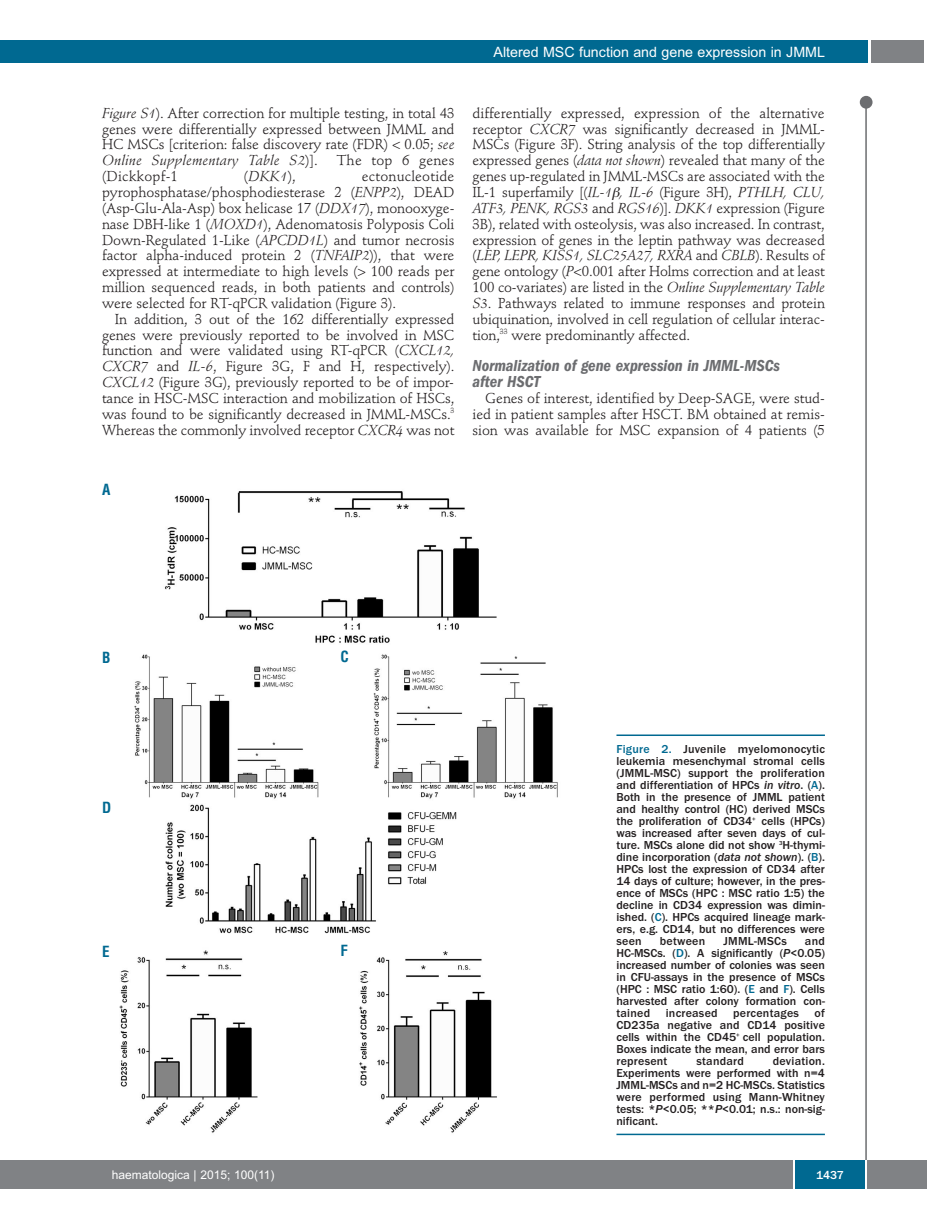
<style>
.page{position:relative;width:927px;height:1225px;background:#fff}
.page>*{position:absolute;margin:0;border:0;box-sizing:border-box;transform-origin:0 0}
.t1{font:italic 600 condensed 16.5px/15.9px "Franklin Gothic";color:#6c6d70}
.t2{font:700 condensed 15px "Helvetica";color:#006991}
.t3{font:14.25px/15.9px "Stempel Schneidler";letter-spacing:-.005em;color:#231f20;text-align:justify}
.t4{font:14.25px "Arial";color:#fff}
.t5{font:14.25px "Stempel Schneidler";letter-spacing:.015em;color:#231f20}
.t6{font:italic 14.25px "Stempel Schneidler";color:#231f20}
.t7{font:500 12px/12px "Franklin Gothic";color:#231f20;text-align:justify}
.t8{font:500 12px "Franklin Gothic";letter-spacing:.02em;color:#231f20}
.t9{font:12px "Arial";color:#fff}
.t10{font:500 12px "Franklin Gothic";color:#fff}
.s1{font-style:italic}
.s2{font-style:normal}
.s3{color:#006991}
</style>
<div class="page">
<div style="left:860px;top:96px;width:12px;height:13px;background:#6c6d70;border-radius:50%"></div>
<hr style="left:865px;top:98px;width:2px;height:1062px;background:#6c6d70">
<div style="left:871px;top:40px;width:52px;height:22px;background:#808285"></div>
<div style="left:18px;top:40px;width:849px;height:22px;background:#006991"></div>
<div style="left:17px;top:1160px;width:910px;height:28px;background:#808285"></div>
<div style="left:795px;top:1160px;width:70px;height:28px;background:#006991"></div>
<hr style="left:793px;top:1160px;width:2px;height:28px;background:#fff">
<hr style="left:865px;top:1160px;width:2px;height:28px;background:#fff">
<div style="left:0;top:40px;width:19px;height:22px;background:#006991"></div>
<div style="left:0;top:1160px;width:18px;height:28px;background:#808285"></div>
<img style="left:119px;top:491px;width:439px;height:642px">
<hr style="left:616px;top:734px;width:209px;height:2px;background:#006991">
<hr style="left:616px;top:1133px;width:209px;height:2px;background:#006991">
<p class="t4" style="left:494px;top:44px;width:333px">Altered MSC function and gene expression in JMML</p>
<p class="t3" style="left:102px;top:106px;width:354px"><span class="s1">Figure S1</span>). After correction for multiple testing, in total 43 genes were differentially expressed between JMML and HC MSCs [criterion: false discovery rate (FDR) &lt; 0.05; <span class="s1">see Online Supplementary Table S2</span>)].</p>
<p class="t5" style="left:337px;top:154px;width:119px">The top 6 genes</p>
<p class="t3" style="left:102px;top:170px;width:354px;text-indent:260px">ectonucleotide pyrophosphatase/phosphodiesterase 2 (<span class="s1">ENPP2</span>), DEAD (Asp-Glu-Ala-Asp) box helicase 17 (<span class="s1">DDX17</span>), monooxyge&shy;nase DBH-like 1 (<span class="s1">MOXD1</span>), Adenomatosis Polyposis Coli Down-Regulated 1-Like (<span class="s1">APCDD1L</span>) and tumor necrosis factor alpha-induced protein 2 (<span class="s1">TNFAIP2</span>)), that were expressed at intermediate to high levels (&gt; 100 reads per million sequenced reads, in both patients and controls) were selected for RT-qPCR validation (Figure 3).</p>
<p class="t3" style="left:102px;top:312px;width:354px;text-indent:13px">In addition, 3 out of the 162 differentially expressed genes were previously reported to be involved in MSC function and were validated using RT-qPCR (<span class="s1">CXCL12, CXCR7</span> and <span class="s1">IL-6</span>, Figure 3G, F and H, respectively).<br><span class="s1">CXCL12</span> (Figure 3G), previously reported to be of impor&shy;tance in HSC-MSC interaction and mobilization of HSCs, was found to be significantly decreased in JMML-MSCs.<sup>3<br></sup>Whereas the commonly involved receptor <span class="s1">CXCR4</span> was not</p>
<p class="t5" style="left:102px;top:170px;width:77px">(Dickkopf-1</p>
<p class="t6" style="left:244px;top:170px;width:53px"><span class="s2">(</span>DKK1<span class="s2">),</span></p>
<p class="t3" style="left:472px;top:106px;width:354px">differentially expressed, expression of the alternative receptor <span class="s1">CXCR7</span> was significantly decreased in JMML-MSCs (Figure 3F). String analysis of the top differentially expressed genes (<span class="s1">data not shown</span>) revealed that many of the genes up-regulated in JMML-MSCs are associated with the IL-1 superfamily [(<span class="s1">IL-1 , IL-6</span> (Figure 3H), <span class="s1">PTHLH, CLU, ATF3, PENK, RGS3</span> and <span class="s1">RGS16</span>)]. <span class="s1">DKK1</span> expression (Figure 3B), related with osteolysis, was also increased. In contrast, expression of genes in the leptin pathway was decreased (<span class="s1">LEP, LEPR, KISS1, SLC25A27, RXRA</span> and <span class="s1">CBLB</span>). Results of gene ontology (<span class="s1">P</span>&lt;0.001 after Holms correction and at least 100 co-variates) are listed in the <span class="s1">Online Supplementary Table S3</span>. Pathways related to immune responses and protein ubiquination, involved in cell regulation of cellular interac&shy;tion,<sup>33</sup> were predominantly affected.</p>
<p class="t1" style="left:472px;top:359px;width:309px">Normalization of gene expression in JMML-MSCs after HSCT</p>
<p class="t3" style="left:472px;top:391px;width:354px;text-indent:13px">Genes of interest, identified by Deep-SAGE, were stud&shy;ied in patient samples after HSCT. BM obtained at remis&shy;sion was available for MSC expansion of 4 patients (5</p>
<p class="t2" style="left:102px;top:481px;width:10px">A</p>
<p class="t2" style="left:102px;top:649px;width:10px">B</p>
<p class="t2" style="left:102px;top:799px;width:11px">D</p>
<p class="t2" style="left:102px;top:943px;width:9px">E</p>
<p class="t2" style="left:341px;top:648px;width:10px">C</p>
<p class="t2" style="left:341px;top:942px;width:9px">F</p>
<p class="t7" style="left:616px;top:743px;width:210px"><span class="s3">Figure 2.</span> Juvenile myelomonocytic leukemia mesenchymal stromal cells (JMML-MSC) support the proliferation and differentiation of HPCs <span class="s1">in vitro</span>. (<span class="s3">A</span>).<br>Both in the presence of JMML patient and healthy control (HC) derived MSCs the proliferation of CD34<sup>+</sup> cells (HPCs) was increased after seven days of cul&shy;ture. MSCs alone did not show <sup>3</sup>H-thymi&shy;dine incorporation (<span class="s1">data not shown</span>). (<span class="s3">B</span>).<br>HPCs lost the expression of CD34 after 14 days of culture; however, in the pres&shy;ence of MSCs (HPC : MSC ratio 1:5) the decline in CD34 expression was dimin&shy;ished. (<span class="s3">C</span>). HPCs acquired lineage mark&shy;ers, e.g. CD14, but no differences were seen</p>
<p class="t8" style="left:660px;top:934px;width:47px">between</p>
<p class="t8" style="left:723px;top:934px;width:65px">JMML-MSCs</p>
<p class="t7" style="left:616px;top:935px;width:210px;text-indent:188px">and HC-MSCs. (<span class="s3">D</span>). A significantly (<span class="s1">P</span>&lt;0.05) increased number of colonies was seen in CFU-assays in the presence of MSCs (HPC : MSC ratio 1:60). (<span class="s3">E</span> and <span class="s3">F</span>). Cells harvested after colony formation con&shy;tained</p>
<p class="t7" style="left:616px;top:1007px;width:210px;text-indent:198px">of CD235a negative and CD14 positive cells within the CD45<sup>+</sup> cell population.<br>Boxes indicate the mean, and error bars represent</p>
<p class="t8" style="left:666px;top:1006px;width:53px">increased</p>
<p class="t8" style="left:733px;top:1006px;width:67px">percentages</p>
<p class="t7" style="left:616px;top:1055px;width:210px;text-indent:156px">deviation.<br>Experiments were performed with n=4<br>JMML-MSCs and n=2 HC-MSCs. Statistics were performed using Mann-Whitney tests: *<span class="s1">P</span>&lt;0.05; **<span class="s1">P</span>&lt;0.01; n.s.: non-sig&shy;nificant.</p>
<p class="t8" style="left:696px;top:1054px;width:49px">standard</p>
<p class="t9" style="left:112px;top:1167px;width:164px">haematologica | 2015; 100(11)</p>
<p class="t10" style="left:816px;top:1167px;width:29px">1437</p>
</div>
